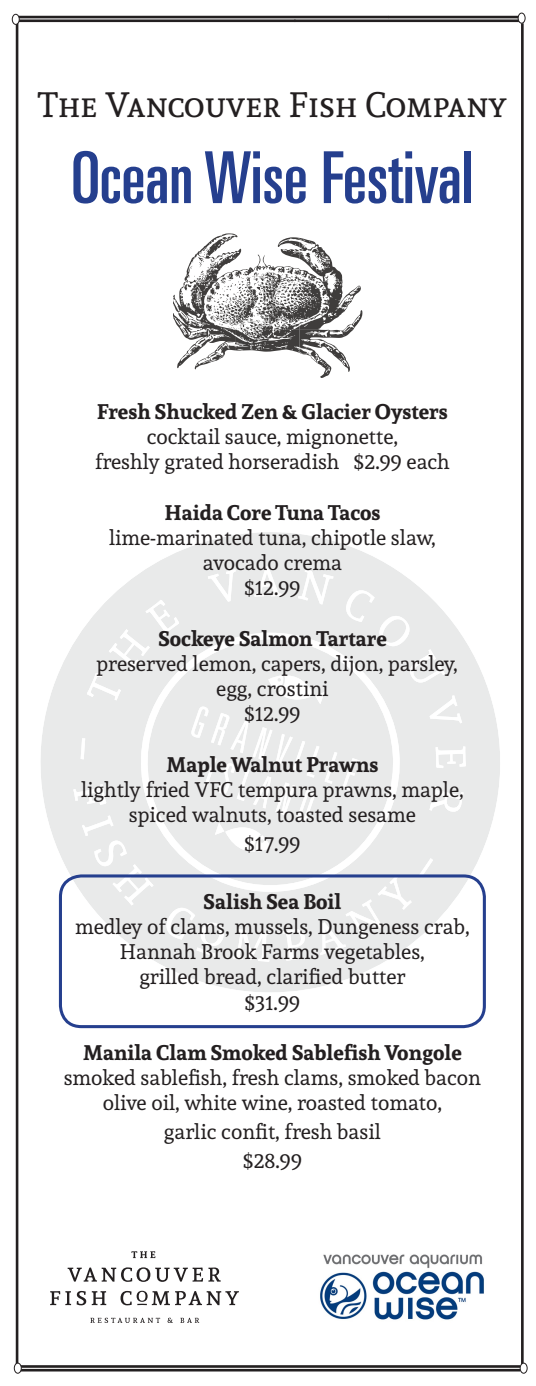
<style>
.page{position:relative;width:536px;height:1386px;background:#fff}
.page>*{position:absolute;margin:0;border:0;box-sizing:border-box;transform-origin:0 0}
.t1{font:ultra-condensed 71.75px "Univers LT Std";color:#253f8e}
.t2{font:35px "Andada SC";color:#231f20}
.Item_Descriptions{font:21px/25.2px "Andada";color:#231f20;text-align:center}
.t3{font:700 21px "Andada";color:#231f20}
</style>
<div class="page">
<svg style="left:131px;top:1251px;width:24px;height:7px"></svg>
<svg style="left:68px;top:1267px;width:153px;height:15px"></svg>
<svg style="left:50px;top:1291px;width:21px;height:14px"></svg>
<svg style="left:77px;top:1291px;width:9px;height:14px"></svg>
<svg style="left:92px;top:1291px;width:14px;height:14px"></svg>
<svg style="left:90px;top:1318px;width:70px;height:5px"></svg>
<svg style="left:167px;top:1318px;width:6px;height:5px"></svg>
<svg style="left:180px;top:1318px;width:19px;height:5px"></svg>
<svg style="left:120px;top:1291px;width:119px;height:14px"></svg>
<hr style="left:18px;top:19px;width:277px;height:3px;background:#231f20">
<hr style="left:18px;top:16px;width:371px;height:2px;background:#231f20">
<hr style="left:19px;top:1369px;width:501px;height:3px;background:#231f20">
<hr style="left:19px;top:1365px;width:501px;height:3px;background:#231f20">
<hr style="left:521px;top:23px;width:2px;height:1341px;background:#231f20">
<hr style="left:294px;top:19px;width:226px;height:3px;background:#231f20">
<hr style="left:388px;top:16px;width:132px;height:2px;background:#231f20">
<hr style="left:16px;top:23px;width:2px;height:1341px;background:#231f20">
<div style="left:12px;top:14px;width:8px;height:11px;border:1px solid #231f20;border-radius:50%"></div>
<img style="left:320px;top:1254px;width:164px;height:66px">
<svg style="left:41px;top:532px;width:459px;height:469px"></svg>
<svg style="left:125px;top:633px;width:290px;height:259px;fill:#e9eaea"></svg>
<svg style="left:87px;top:600px;width:92px;height:100px"></svg>
<svg style="left:81px;top:738px;width:4px;height:21px"></svg>
<svg style="left:73px;top:784px;width:33px;height:21px"></svg>
<svg style="left:82px;top:815px;width:71px;height:90px"></svg>
<svg style="left:233px;top:929px;width:37px;height:33px"></svg>
<svg style="left:282px;top:929px;width:23px;height:32px"></svg>
<svg style="left:319px;top:878px;width:92px;height:77px"></svg>
<svg style="left:418px;top:858px;width:15px;height:16px"></svg>
<svg style="left:165px;top:908px;width:60px;height:49px"></svg>
<svg style="left:190px;top:566px;width:276px;height:286px"></svg>
<div style="left:59px;top:874px;width:426px;height:154px;border:3px solid #253f8e;border-radius:21px"></div>
<svg style="left:173px;top:233px;width:189px;height:145px"></svg>
<div style="left:518px;top:13px;width:7px;height:10px;background:#fff;border-radius:50%"></div>
<div style="left:517px;top:13px;width:8px;height:11px;border:1px solid #231f20;border-radius:50%"></div>
<div style="left:519px;top:1363px;width:8px;height:11px;border:1px solid #231f20;border-radius:50%"></div>
<div style="left:14px;top:1363px;width:7px;height:10px;background:#fff;border-radius:50%"></div>
<div style="left:14px;top:1363px;width:8px;height:11px;border:1px solid #231f20;border-radius:50%"></div>
<p class="t2" style="left:37px;top:82px;width:471px">The Vancouver Fish Company</p>
<p class="t1" style="left:71px;top:137px;width:404px">Ocean Wise Festival</p>
<p class="t3" style="left:97px;top:397px;width:352px">Fresh Shucked Zen &amp; Glacier Oysters</p>
<p class="Item_Descriptions" style="left:147px;top:424px;width:253px">cocktail sauce, mignonette,</p>
<p class="Item_Descriptions" style="left:95px;top:449px;width:356px">freshly grated horseradish $2.99 each</p>
<p class="t3" style="left:164px;top:498px;width:217px">Haida Core Tuna Tacos</p>
<p class="Item_Descriptions" style="left:109px;top:524px;width:328px">lime-marinated tuna, chipotle slaw,</p>
<p class="Item_Descriptions" style="left:203px;top:550px;width:140px">avocado crema</p>
<p class="Item_Descriptions" style="left:244px;top:575px;width:58px">$12.99</p>
<p class="t3" style="left:158px;top:624px;width:230px">Sockeye Salmon Tartare</p>
<p class="Item_Descriptions" style="left:96px;top:650px;width:363px">preserved lemon, capers, dijon, parsley,</p>
<p class="Item_Descriptions" style="left:216px;top:676px;width:114px">egg, crostini</p>
<p class="Item_Descriptions" style="left:244px;top:701px;width:58px">$12.99</p>
<p class="t3" style="left:166px;top:750px;width:214px">Maple Walnut Prawns</p>
<p class="Item_Descriptions" style="left:81px;top:776px;width:384px">lightly fried VFC tempura prawns, maple, spiced walnuts, toasted sesame</p>
<p class="Item_Descriptions" style="left:244px;top:831px;width:58px">$17.99</p>
<p class="t3" style="left:203px;top:887px;width:140px">Salish Sea Boil</p>
<p class="Item_Descriptions" style="left:75px;top:914px;width:396px">medley of clams, mussels, Dungeness crab,</p>
<p class="Item_Descriptions" style="left:120px;top:939px;width:306px">Hannah Brook Farms vegetables,</p>
<p class="Item_Descriptions" style="left:139px;top:964px;width:267px">grilled bread, clarified butter</p>
<p class="Item_Descriptions" style="left:244px;top:989px;width:57px">$31.99</p>
<p class="t3" style="left:83px;top:1038px;width:380px">Manila Clam Smoked Sablefish Vongole</p>
<p class="Item_Descriptions" style="left:64px;top:1065px;width:418px">smoked sablefish, fresh clams, smoked bacon olive oil, white wine, roasted tomato,</p>
<p class="Item_Descriptions" style="left:164px;top:1119px;width:218px">garlic confit, fresh basil</p>
<p class="Item_Descriptions" style="left:243px;top:1148px;width:61px">$28.99</p>
</div>
